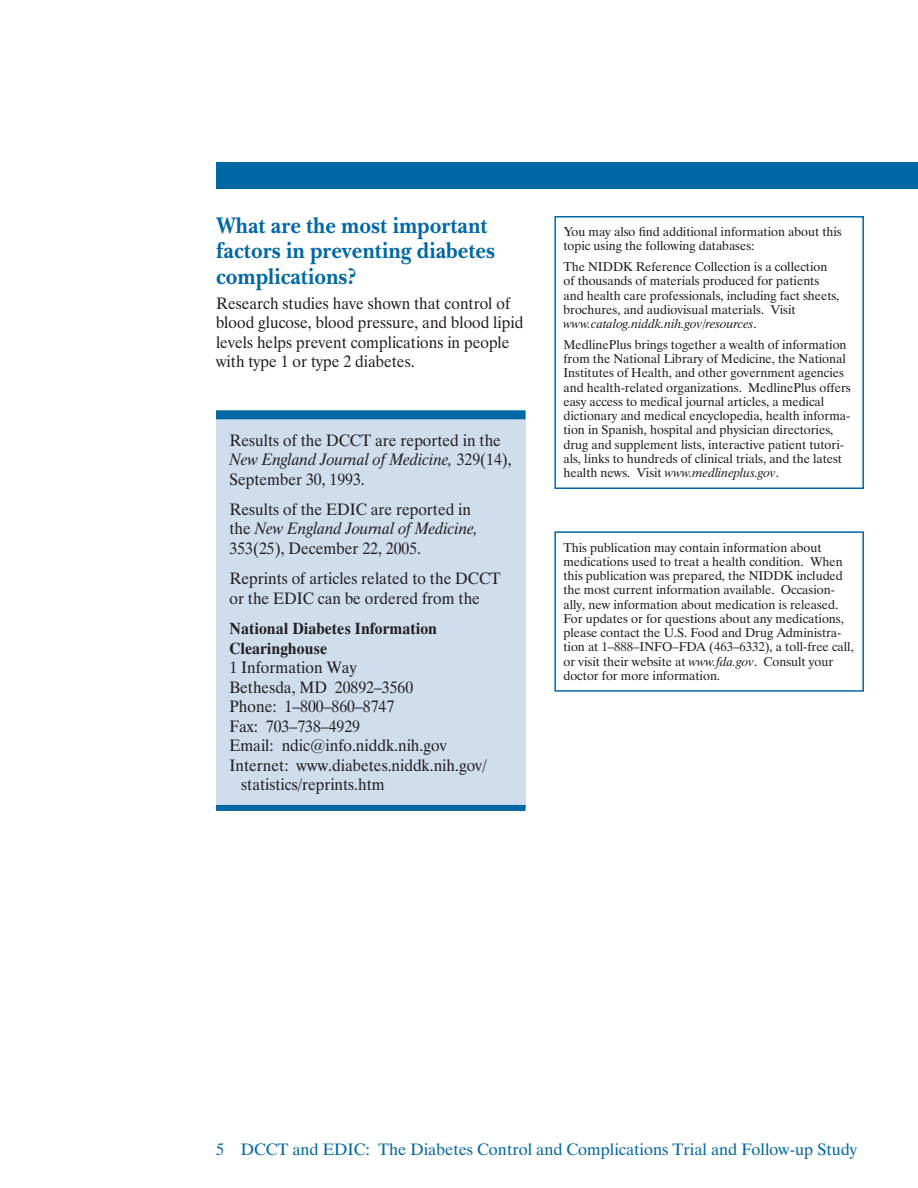
<style>
.page{position:relative;width:918px;height:1188px;background:#fff}
.page>*{position:absolute;margin:0;border:0;box-sizing:border-box;transform-origin:0 0}
.Subhead_1{font:700 23.25px/25.5px "New Baskerville ITC";color:#0067a5;scale:.9 1}
.Body_Text{font:16.5px/19.5px "Dutch 801 BT";color:#231f20;scale:.95 1}
.t1{font:16.5px "Dutch 801 BT";color:#0067a5}
.Body_Text-2{font:700 16.5px "Dutch 801 BT";color:#231f20;scale:.95 1}
.z_Back_Matter_-_Boxe{font:12.75px/14.2px "Dutch 801 BT";letter-spacing:-.005em;color:#231f20}
.s1{font-style:italic}
</style>
<div class="page">
<div style="left:216px;top:419px;width:310px;height:388px;background:#cfdded"></div>
<div style="left:216px;top:410px;width:310px;height:9px;background:#0067a5"></div>
<div style="left:216px;top:805px;width:310px;height:6px;background:#0067a5"></div>
<div style="left:554px;top:216px;width:310px;height:273px;border:2px solid #0067a5"></div>
<div style="left:554px;top:531px;width:310px;height:161px;border:2px solid #0067a5"></div>
<div style="left:216px;top:162px;width:702px;height:27px;background:#0067a5"></div>
<p class="Subhead_1" style="left:216px;top:213px;width:312px">What are the most important factors in preventing diabetes complications?</p>
<p class="Body_Text" style="left:216px;top:293px;width:325px">Research studies have shown that control of blood glucose, blood pressure, and blood lipid levels helps prevent complications in people with type 1 or type 2 diabetes.</p>
<p class="Body_Text" style="left:230px;top:430px;width:299px">Results of the DCCT are reported in the<br><span class="s1">New England Journal of Medicine,</span> 329(14),<br>September 30, 1993.</p>
<p class="Body_Text" style="left:230px;top:499px;width:263px">Results of the EDIC are reported in the <span class="s1">New England Journal of Medicine,<br></span>353(25), December 22, 2005.</p>
<p class="Body_Text" style="left:230px;top:569px;width:287px">Reprints of articles related to the DCCT or the EDIC can be ordered from the</p>
<p class="Body_Text-2" style="left:230px;top:618px;width:220px">National Diabetes Information</p>
<p class="Body_Text-2" style="left:230px;top:638px;width:104px">Clearinghouse</p>
<p class="Body_Text" style="left:230px;top:657px;width:135px">1 Information Way</p>
<p class="Body_Text" style="left:230px;top:677px;width:195px">Bethesda, MD 20892–3560</p>
<p class="Body_Text" style="left:230px;top:696px;width:175px">Phone: 1–800–860–8747</p>
<p class="Body_Text" style="left:230px;top:716px;width:139px">Fax: 703–738–4929</p>
<p class="Body_Text" style="left:230px;top:735px;width:230px">Email: ndic@info.niddk.nih.gov</p>
<p class="Body_Text" style="left:230px;top:755px;width:272px">Internet: www.diabetes.niddk.nih.gov/</p>
<p class="Body_Text" style="left:241px;top:774px;width:153px">statistics/reprints.htm</p>
<p class="z_Back_Matter_-_Boxe" style="left:563px;top:225px;width:280px">You may also find additional information about this topic using the following databases:</p>
<p class="z_Back_Matter_-_Boxe" style="left:563px;top:260px;width:278px">The NIDDK Reference Collection is a collection of thousands of materials produced for patients and health care professionals, including fact sheets, brochures, and audiovisual materials. Visit <span class="s1">www.catalog.niddk.nih.gov/resources</span>.</p>
<p class="z_Back_Matter_-_Boxe" style="left:563px;top:337px;width:289px">MedlinePlus brings together a wealth of information from the National Library of Medicine, the National Institutes of Health, and other government agencies and health-related organizations. MedlinePlus offers easy access to medical journal articles, a medical dictionary and medical encyclopedia, health informa&shy;tion in Spanish, hospital and physician directories, drug and supplement lists, interactive patient tutori&shy;als, links to hundreds of clinical trials, and the latest health news. Visit <span class="s1">www.medlineplus.gov</span>.</p>
<p class="z_Back_Matter_-_Boxe" style="left:563px;top:540px;width:292px">This publication may contain information about medications used to treat a health condition. When this publication was prepared, the NIDDK included the most current information available. Occasion&shy;ally, new information about medication is released.<br>For updates or for questions about any medications, please contact the U.S. Food and Drug Administra&shy;tion at 1–888–INFO–FDA (463–6332), a toll-free call, or visit their website at <span class="s1">www.fda.gov</span>. Consult your doctor for more information.</p>
<p class="t1" style="left:216px;top:1139px;width:643px">5 DCCT and EDIC: The Diabetes Control and Complications Trial and Follow-up Study</p>
</div>
